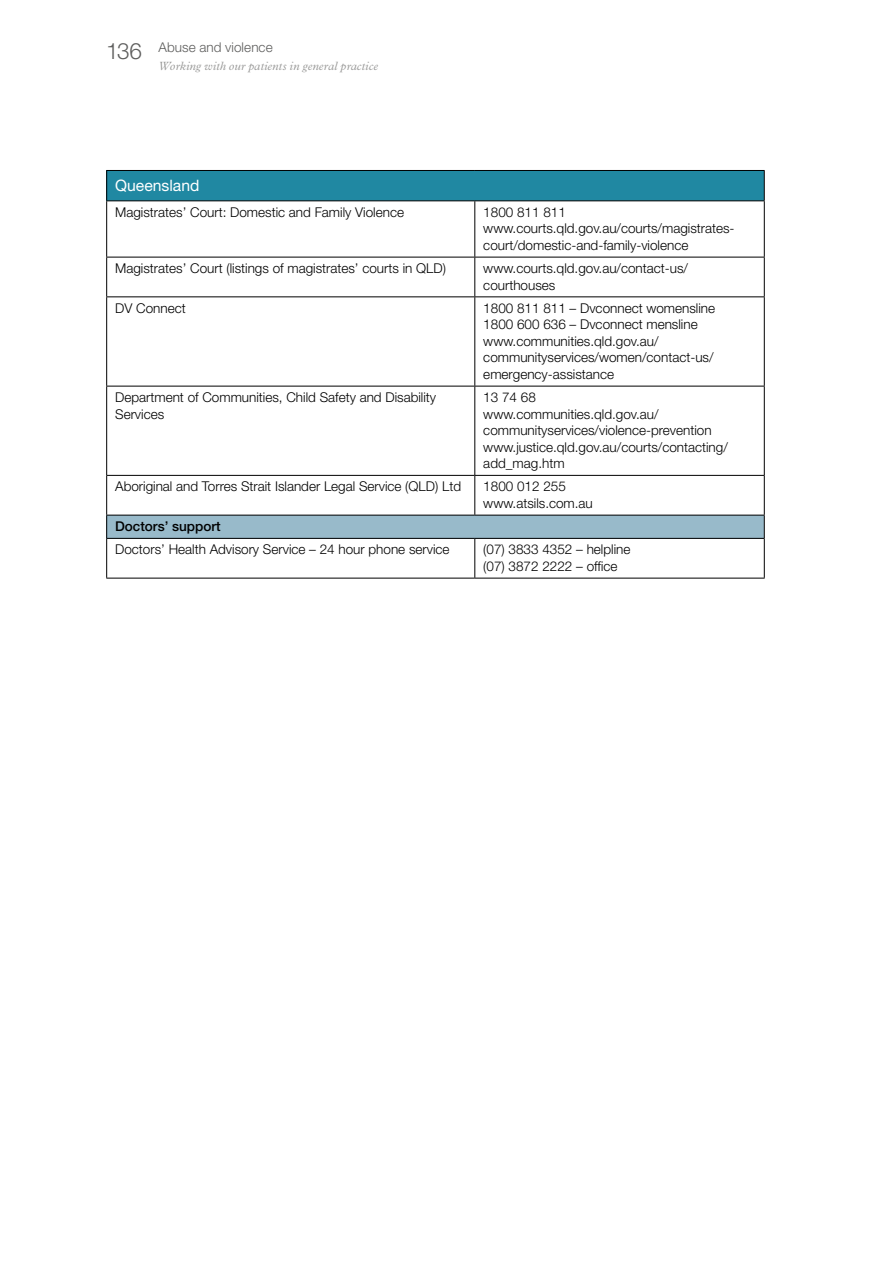
<style>
.page{position:relative;width:893px;height:1263px;background:#fff}
.page>*{position:absolute;margin:0;border:0;box-sizing:border-box;transform-origin:0 0}
.t1{font:15.75px "Helvetica Neue LT Std";color:#fff}
.t2{font:300 13.5px/16.5px "Helvetica Neue LT Std";color:#000}
.t3{font:300 13.5px "Helvetica Neue LT Std";letter-spacing:.005em;color:#5e5e5d}
.t4{font:500 13.5px "Helvetica Neue LT Std";color:#000}
.t5{font:italic 300 12px "Plantin MT Std";letter-spacing:.01em;color:#959594}
.s1{font-size:22.5px}
</style>
<div class="page">
<div style="left:107px;top:170px;width:657px;height:31px;background:#2088a2"></div>
<svg style="left:107px;top:201px;width:657px;height:377px"></svg>
<div style="left:107px;top:515px;width:657px;height:23px;background:#98baca"></div>
<hr style="left:106px;top:170px;width:369px;height:1px;background:#000">
<svg style="left:106px;top:171px;width:1px;height:29px"></svg>
<hr style="left:475px;top:170px;width:290px;height:1px;background:#000">
<svg style="left:764px;top:171px;width:1px;height:29px"></svg>
<hr style="left:106px;top:200px;width:369px;height:1px;background:#000">
<hr style="left:475px;top:200px;width:290px;height:1px;background:#000">
<hr style="left:106px;top:201px;width:1px;height:56px;background:#000">
<hr style="left:474px;top:201px;width:1px;height:56px;background:#000">
<hr style="left:764px;top:201px;width:1px;height:56px;background:#000">
<hr style="left:106px;top:257px;width:369px;height:1px;background:#000">
<hr style="left:106px;top:257px;width:1px;height:39px;background:#000">
<hr style="left:475px;top:257px;width:290px;height:1px;background:#000">
<hr style="left:474px;top:257px;width:1px;height:39px;background:#000">
<hr style="left:764px;top:257px;width:1px;height:39px;background:#000">
<hr style="left:106px;top:296px;width:369px;height:1px;background:#000">
<hr style="left:106px;top:297px;width:1px;height:89px;background:#000">
<hr style="left:475px;top:296px;width:290px;height:1px;background:#000">
<hr style="left:474px;top:297px;width:1px;height:89px;background:#000">
<hr style="left:764px;top:297px;width:1px;height:89px;background:#000">
<hr style="left:106px;top:386px;width:369px;height:1px;background:#000">
<hr style="left:106px;top:386px;width:1px;height:89px;background:#000">
<hr style="left:475px;top:386px;width:290px;height:1px;background:#000">
<hr style="left:474px;top:386px;width:1px;height:89px;background:#000">
<hr style="left:764px;top:386px;width:1px;height:89px;background:#000">
<hr style="left:106px;top:475px;width:369px;height:1px;background:#000">
<hr style="left:106px;top:476px;width:1px;height:39px;background:#000">
<hr style="left:475px;top:475px;width:290px;height:1px;background:#000">
<hr style="left:474px;top:476px;width:1px;height:39px;background:#000">
<hr style="left:764px;top:476px;width:1px;height:39px;background:#000">
<hr style="left:106px;top:539px;width:1px;height:39px;background:#000">
<hr style="left:474px;top:539px;width:1px;height:39px;background:#000">
<hr style="left:764px;top:539px;width:1px;height:39px;background:#000">
<hr style="left:106px;top:578px;width:369px;height:1px;background:#000">
<hr style="left:475px;top:578px;width:290px;height:1px;background:#000">
<svg style="left:106px;top:516px;width:1px;height:22px"></svg>
<hr style="left:106px;top:515px;width:369px;height:1px;background:#000">
<hr style="left:475px;top:515px;width:290px;height:1px;background:#000">
<svg style="left:764px;top:515px;width:1px;height:23px"></svg>
<hr style="left:106px;top:538px;width:369px;height:1px;background:#000">
<hr style="left:475px;top:538px;width:290px;height:1px;background:#000">
<p class="t3" style="left:106px;top:39px;width:168px"><span class="s1">136</span> Abuse and violence</p>
<p class="t5" style="left:159px;top:59px;width:221px">Working with our patients in general practice</p>
<p class="t1" style="left:115px;top:176px;width:86px">Queensland</p>
<p class="t2" style="left:115px;top:204px;width:290px">Magistrates’ Court: Domestic and Family Violence</p>
<p class="t2" style="left:483px;top:204px;width:253px">1800 811 811 www.courts.qld.gov.au/courts/magistrates&shy;court/domestic-and-family-violence</p>
<p class="t2" style="left:115px;top:260px;width:332px">Magistrates’ Court (listings of magistrates’ courts in QLD)</p>
<p class="t2" style="left:483px;top:260px;width:206px">www.courts.qld.gov.au/contact-us/ courthouses</p>
<p class="t2" style="left:115px;top:300px;width:72px">DV Connect</p>
<p class="t2" style="left:483px;top:300px;width:233px">1800 811 811 – Dvconnect womensline 1800 600 636 – Dvconnect mensline www.communities.qld.gov.au/ communityservices/women/contact-us/ emergency-assistance</p>
<p class="t2" style="left:115px;top:389px;width:323px">Department of Communities, Child Safety and Disability<br>Services</p>
<p class="t2" style="left:483px;top:389px;width:246px">13 74 68<br>www.communities.qld.gov.au/ communityservices/violence-prevention www.justice.qld.gov.au/courts/contacting/ add_mag.htm</p>
<p class="t2" style="left:115px;top:478px;width:347px">Aboriginal and Torres Strait Islander Legal Service (QLD) Ltd</p>
<p class="t2" style="left:483px;top:478px;width:111px">1800 012 255 www.atsils.com.au</p>
<p class="t4" style="left:115px;top:518px;width:107px">Doctors’ support</p>
<p class="t2" style="left:115px;top:541px;width:336px">Doctors’ Health Advisory Service – 24 hour phone service</p>
<p class="t2" style="left:483px;top:541px;width:149px">(07) 3833 4352 – helpline (07) 3872 2222 – office</p>
</div>
